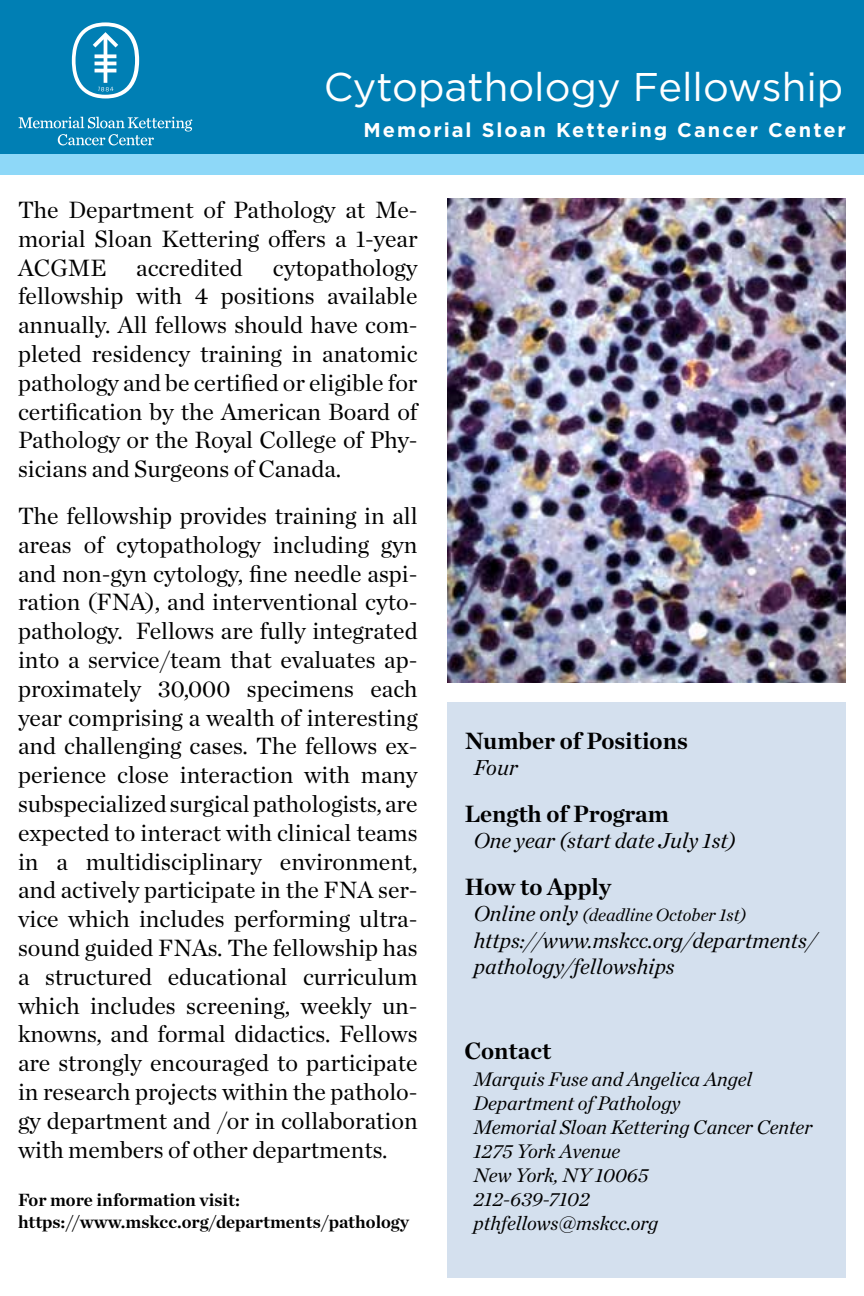
<style>
.page{position:relative;width:864px;height:1296px;background:#fff}
.page>*{position:absolute;margin:0;border:0;box-sizing:border-box;transform-origin:0 0}
.t1{font:40px "Gotham";color:#fff}
.t2{font:24px/28.8px "Chronicle Deck";color:#000;text-align:justify}
.t3{font:700 24px "Chronicle Deck";color:#000}
.t4{font:italic 22px/26.4px "Chronicle Deck";color:#000}
.t5{font:italic 20px/24px "Chronicle Deck";color:#000}
.t6{font:700 20px "Gotham";letter-spacing:.1em;color:#fff}
.t7{font:700 18px/21.6px "Chronicle Deck";color:#000}
.t8{font:italic 18px "Chronicle Deck";color:#000}
.s1{font-size:22px}
</style>
<div class="page">
<div style="left:0;top:0;width:864px;height:154px;background:#007fb4"></div>
<img style="left:448px;top:199px;width:398px;height:484px">
<div style="left:448px;top:702px;width:398px;height:576px;background:#d4e0ee"></div>
<div style="left:0;top:154px;width:864px;height:20px;background:#8ed8f8"></div>
<svg style="left:19px;top:22px;width:173px;height:123px"></svg>
<h1 class="t1" style="left:324px;top:61px;width:521px">Cytopathology Fellowship</h1>
<p class="t6" style="left:364px;top:117px;width:484px">Memorial Sloan Kettering Cancer Center</p>
<p class="t2" style="left:18px;top:194px;width:401px">The Department of Pathology at Me&shy;morial Sloan Kettering offers a 1-year ACGME accredited cytopathology fellowship with 4 positions available annually. All fellows should have com&shy;pleted residency training in anatomic pathology and be certified or eligible for certification by the American Board of Pathology or the Royal College of Phy&shy;sicians and Surgeons of Canada.</p>
<p class="t2" style="left:18px;top:500px;width:401px">The fellowship provides training in all areas of cytopathology including gyn and non-gyn cytology, fine needle aspi&shy;ration (FNA), and interventional cyto&shy;pathology. Fellows are fully integrated into a service/team that evaluates ap&shy;proximately 30,000 specimens each year comprising a wealth of interesting and challenging cases. The fellows ex&shy;perience close interaction with many subspecialized surgical pathologists, are expected to interact with clinical teams in a multidisciplinary environment, and actively participate in the FNA ser&shy;vice which includes performing ultra&shy;sound guided FNAs. The fellowship has a structured educational curriculum which includes screening, weekly un&shy;knowns, and formal didactics. Fellows are strongly encouraged to participate in research projects within the patholo&shy;gy department and /or in collaboration with members of other departments.</p>
<p class="t7" style="left:18px;top:1188px;width:393px">For more information visit: https://www.mskcc.org/departments/pathology</p>
<p class="t3" style="left:465px;top:721px;width:225px">Number of Positions</p>
<p class="t4" style="left:474px;top:753px;width:46px">Four</p>
<p class="t3" style="left:465px;top:794px;width:206px">Length of Program</p>
<p class="t4" style="left:474px;top:826px;width:264px">One year (start date July 1st)</p>
<p class="t3" style="left:465px;top:868px;width:148px">How to Apply</p>
<p class="t8" style="left:474px;top:901px;width:274px"><span class="s1">Online only</span> (deadline October 1st)</p>
<p class="t4" style="left:474px;top:925px;width:344px">https://www.mskcc.org/departments/ pathology/fellowships</p>
<p class="t3" style="left:464px;top:1031px;width:88px">Contact</p>
<p class="t5" style="left:473px;top:1066px;width:341px">Marquis Fuse and Angelica Angel<br>Department of Pathology<br>Memorial Sloan Kettering Cancer Center<br>1275 York Avenue<br>New York, NY 10065<br>212-639-7102<br>pthfellows@mskcc.org</p>
</div>
